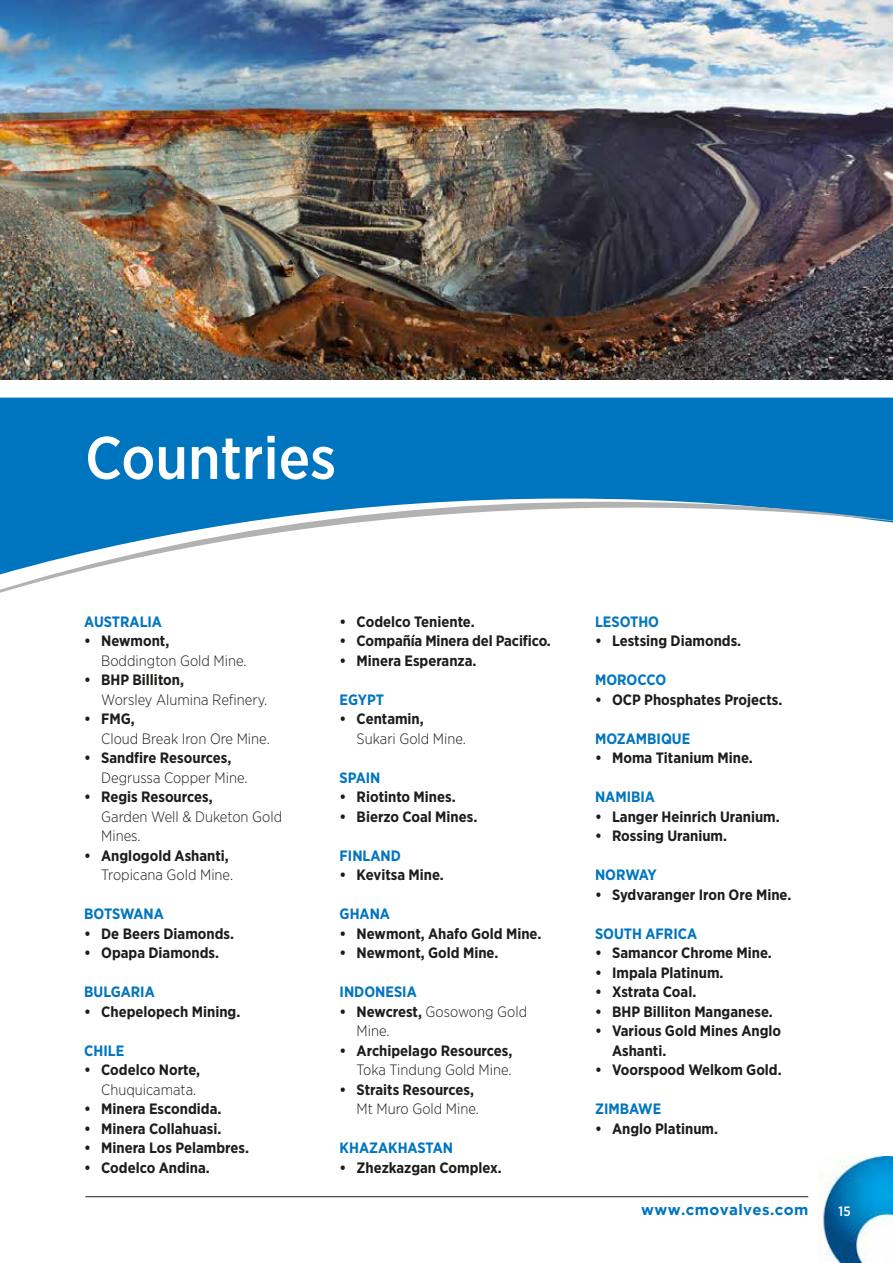
<style>
.page{position:relative;width:893px;height:1263px;background:#fff}
.page>*{position:absolute;margin:0;border:0;box-sizing:border-box;transform-origin:0 0}
.t1{font:500 60px "Gotham Narrow";color:#fff}
.t2{font:700 15px/19.5px "Gotham Narrow";color:#1d1d1b}
.t3{font:300 15px/19.5px "Gotham Narrow";color:#1d1d1b}
.t4{font:700 15px "Gotham Narrow";color:#0075bf}
.t5{font:700 15px "Gotham";letter-spacing:.025em;color:#0075bf}
.t6{font:500 13.5px "Gotham Narrow";color:#fff}
.s1{font-weight:700}
</style>
<div class="page">
<div style="left:0;top:398px;width:893px;height:89px;background:#0075bf"></div>
<img style="left:0;top:0;width:893px;height:380px">
<svg style="left:0;top:487px;width:893px;height:106px"></svg>
<img style="left:818px;top:1156px;width:75px;height:107px">
<hr style="left:85px;top:1196px;width:723px;height:1px;background:#1d1d1b">
<h1 class="t1" style="left:85px;top:420px;width:253px">Countries</h1>
<p class="t4" style="left:84px;top:612px;width:79px">AUSTRALIA</p>
<p class="t2" style="left:84px;top:631px;width:87px">• Newmont,</p>
<p class="t3" style="left:101px;top:650px;width:147px">Boddington Gold Mine.</p>
<p class="t2" style="left:84px;top:670px;width:101px">• BHP Billiton,</p>
<p class="t3" style="left:101px;top:689px;width:168px">Worsley Alumina Refinery.</p>
<p class="t2" style="left:84px;top:709px;width:52px">• FMG,</p>
<p class="t3" style="left:101px;top:728px;width:170px">Cloud Break Iron Ore Mine.</p>
<p class="t2" style="left:84px;top:748px;width:149px">• Sandfire Resources,</p>
<p class="t3" style="left:101px;top:767px;width:148px">Degrussa Copper Mine.</p>
<p class="t2" style="left:84px;top:787px;width:130px">• Regis Resources,</p>
<p class="t3" style="left:101px;top:806px;width:182px">Garden Well &amp; Duketon Gold<br>Mines.</p>
<p class="t2" style="left:84px;top:846px;width:146px">• Anglogold Ashanti,</p>
<p class="t3" style="left:101px;top:865px;width:133px">Tropicana Gold Mine.</p>
<p class="t4" style="left:84px;top:904px;width:81px">BOTSWANA</p>
<p class="t2" style="left:84px;top:924px;width:151px">• De Beers Diamonds.</p>
<p class="t2" style="left:84px;top:943px;width:136px">• Opapa Diamonds.</p>
<p class="t4" style="left:84px;top:982px;width:72px">BULGARIA</p>
<p class="t2" style="left:84px;top:1002px;width:158px">• Chepelopech Mining.</p>
<p class="t4" style="left:84px;top:1041px;width:42px">CHILE</p>
<p class="t2" style="left:84px;top:1060px;width:118px">• Codelco Norte,</p>
<p class="t3" style="left:101px;top:1079px;width:97px">Chuquicamata.</p>
<p class="t2" style="left:84px;top:1099px;width:139px">• Minera Escondida.</p>
<p class="t2" style="left:84px;top:1119px;width:139px">• Minera Collahuasi.</p>
<p class="t2" style="left:84px;top:1138px;width:166px">• Minera Los Pelambres.</p>
<p class="t2" style="left:84px;top:1158px;width:127px">• Codelco Andina.</p>
<p class="t2" style="left:340px;top:612px;width:137px">• Codelco Teniente.</p>
<p class="t2" style="left:340px;top:631px;width:213px">• Compañía Minera del Pacifico.</p>
<p class="t2" style="left:340px;top:651px;width:138px">• Minera Esperanza.</p>
<p class="t4" style="left:340px;top:690px;width:46px">EGYPT</p>
<p class="t2" style="left:340px;top:709px;width:86px">• Centamin,</p>
<p class="t3" style="left:357px;top:728px;width:111px">Sukari Gold Mine.</p>
<p class="t4" style="left:340px;top:768px;width:42px">SPAIN</p>
<p class="t2" style="left:340px;top:787px;width:118px">• Riotinto Mines.</p>
<p class="t2" style="left:340px;top:807px;width:139px">• Bierzo Coal Mines.</p>
<p class="t4" style="left:340px;top:846px;width:63px">FINLAND</p>
<p class="t2" style="left:340px;top:865px;width:106px">• Kevitsa Mine.</p>
<p class="t4" style="left:340px;top:904px;width:52px">GHANA</p>
<p class="t2" style="left:340px;top:924px;width:203px">• Newmont, Ahafo Gold Mine.</p>
<p class="t2" style="left:340px;top:943px;width:160px">• Newmont, Gold Mine.</p>
<p class="t4" style="left:340px;top:982px;width:79px">INDONESIA</p>
<p class="t3" style="left:357px;top:1001px;width:172px;text-indent:-17px"><span class="s1">• Newcrest,</span> Gosowong Gold<br>Mine.</p>
<p class="t2" style="left:340px;top:1041px;width:174px">• Archipelago Resources,</p>
<p class="t3" style="left:357px;top:1060px;width:156px">Toka Tindung Gold Mine.</p>
<p class="t2" style="left:340px;top:1080px;width:136px">• Straits Resources,</p>
<p class="t3" style="left:357px;top:1099px;width:124px">Mt Muro Gold Mine.</p>
<p class="t4" style="left:340px;top:1138px;width:115px">KHAZAKHASTAN</p>
<p class="t2" style="left:340px;top:1158px;width:164px">• Zhezkazgan Complex.</p>
<p class="t4" style="left:595px;top:612px;width:66px">LESOTHO</p>
<p class="t2" style="left:595px;top:631px;width:148px">• Lestsing Diamonds.</p>
<p class="t4" style="left:595px;top:670px;width:73px">MOROCCO</p>
<p class="t2" style="left:595px;top:690px;width:189px">• OCP Phosphates Projects.</p>
<p class="t4" style="left:595px;top:729px;width:97px">MOZAMBIQUE</p>
<p class="t2" style="left:595px;top:748px;width:159px">• Moma Titanium Mine.</p>
<p class="t4" style="left:595px;top:787px;width:62px">NAMIBIA</p>
<p class="t2" style="left:595px;top:807px;width:186px">• Langer Heinrich Uranium.</p>
<p class="t2" style="left:595px;top:826px;width:134px">• Rossing Uranium.</p>
<p class="t4" style="left:595px;top:865px;width:63px">NORWAY</p>
<p class="t2" style="left:595px;top:885px;width:198px">• Sydvaranger Iron Ore Mine.</p>
<p class="t4" style="left:595px;top:924px;width:104px">SOUTH AFRICA</p>
<p class="t2" style="left:595px;top:943px;width:178px">• Samancor Chrome Mine.</p>
<p class="t2" style="left:595px;top:963px;width:130px">• Impala Platinum.</p>
<p class="t2" style="left:595px;top:982px;width:103px">• Xstrata Coal.</p>
<p class="t2" style="left:595px;top:1002px;width:179px">• BHP Billiton Manganese.</p>
<p class="t2" style="left:612px;top:1021px;width:171px;text-indent:-17px">• Various Gold Mines Anglo<br>Ashanti.</p>
<p class="t2" style="left:595px;top:1060px;width:188px">• Voorspood Welkom Gold.</p>
<p class="t4" style="left:595px;top:1099px;width:68px">ZIMBAWE</p>
<p class="t2" style="left:595px;top:1119px;width:125px">• Anglo Platinum.</p>
<p class="t5" style="left:641px;top:1201px;width:169px">www.cmovalves.com</p>
<p class="t6" style="left:838px;top:1202px;width:14px">15</p>
</div>
